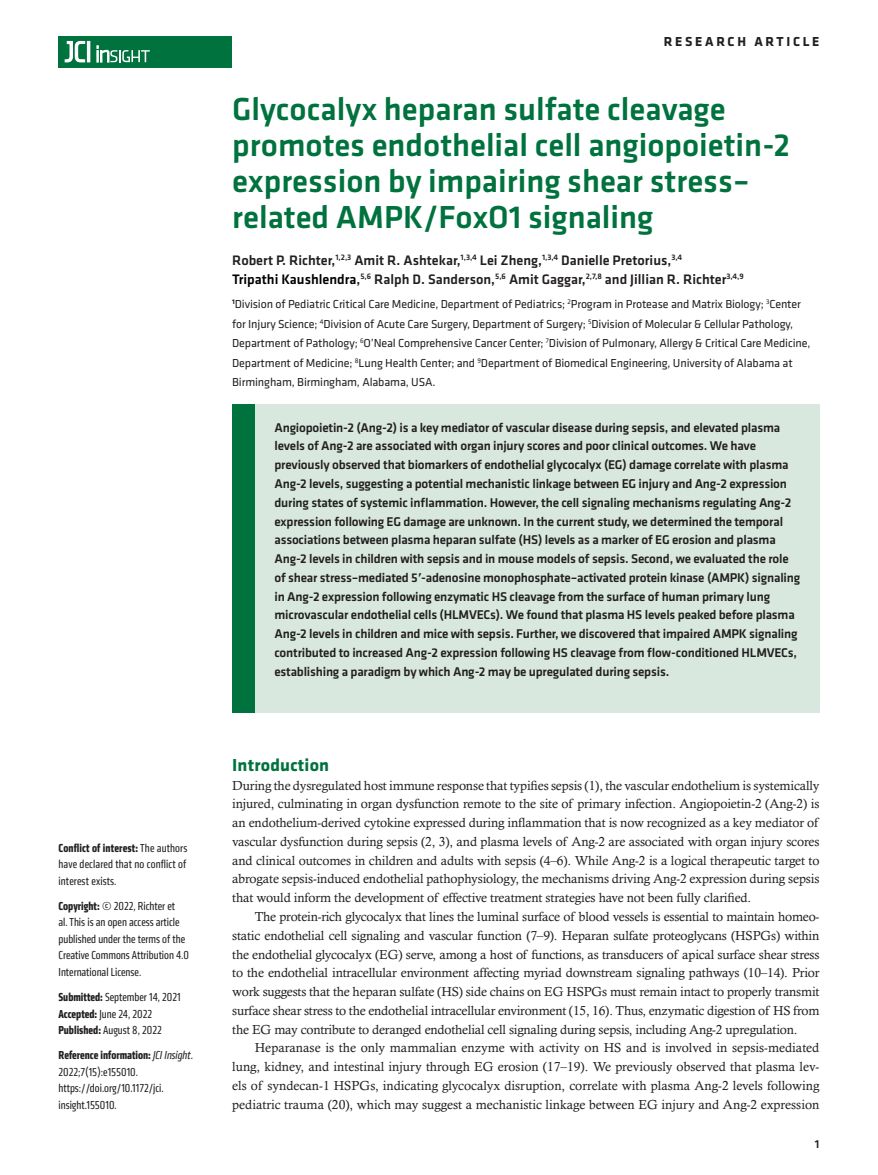
<style>
.page{position:relative;width:878px;height:1175px;background:#fff}
.page>*{position:absolute;margin:0;border:0;box-sizing:border-box;transform-origin:0 0}
.t1{font:500 33px/36px "Klavika Basic";color:#00723e}
.t2{font:700 18px "Klavika";letter-spacing:.01em;color:#00723e}
.t3{font:500 14.25px/19.5px "Klavika Basic";color:#231f20}
.t4{font:700 13.5px "Klavika Basic";letter-spacing:.2em;color:#231f20}
.t5{font:13.2px/18.8px "Calisto MT Std";letter-spacing:-.01em;color:#231f20;text-align:justify}
.t6{font:500 13.2px/18.8px "Klavika Basic";letter-spacing:-.015em;color:#231f20}
.t7{font:12px/19.5px "Klavika";letter-spacing:-.01em;color:#231f20}
.t8{font:condensed 12px/16.5px "Klavika";color:#231f20}
.t9{font:500 12px "Klavika Basic";color:#231f20}
.s1{font-weight:700}
.s2{font-style:italic}
.s3{color:#000}
.s4{font-family:"Times New Roman";font-weight:700}
</style>
<div class="page">
<div style="left:59px;top:36px;width:173px;height:31px;background:#00723e"></div>
<hr style="left:87px;top:41px;width:3px;height:21px;background:#fff">
<svg style="left:64px;top:41px;width:21px;height:22px"></svg>
<svg style="left:97px;top:46px;width:53px;height:16px"></svg>
<div style="left:232px;top:405px;width:587px;height:308px;background:#d8e8df"></div>
<div style="left:232px;top:405px;width:22px;height:308px;background:#00723e"></div>
<p class="t8" style="left:59px;top:839px;width:130px;text-align:justify"><span class="s1">Conflict of interest:</span> The authors have declared that no conflict of interest exists.</p>
<p class="t8" style="left:59px;top:897px;width:132px"><span class="s1">Copyright:</span> © 2022, Richter et<br>al. This is an open access article published under the terms of the<br>Creative Commons Attribution 4.0<br>International License.</p>
<p class="t8" style="left:59px;top:988px;width:124px"><span class="s1">Submitted:</span> September 14, 2021<br><span class="s1">Accepted:</span> June 24, 2022<br><span class="s1">Published:</span> August 8, 2022</p>
<p class="t8" style="left:59px;top:1046px;width:136px"><span class="s1">Reference information:</span> <span class="s2">JCI Insight</span>.<br>2022;7(15):e155010. https://doi.org/10.1172/jci. insight.155010.</p>
<p class="t4" style="left:663px;top:32px;width:157px">RESEARCH ARTICLE</p>
<h1 class="t1" style="left:232px;top:91px;width:559px">Glycocalyx heparan sulfate cleavage promotes endothelial cell angiopoietin-2 expression by impairing shear stress– related AMPK/FoxO1 signaling</h1>
<p class="t3" style="left:232px;top:250px;width:513px">Robert P. Richter,<sup>1,2,3</sup> Amit R. Ashtekar,<sup>1,3,4</sup> Lei Zheng,<sup>1,3,4</sup> Danielle Pretorius,<sup>3,4<br></sup><span class="s3">Tripathi Kaushlendra</span>,<sup>5,6</sup> Ralph D. Sanderson,<sup>5,6</sup> Amit Gaggar,<sup>2,7,8</sup> and Jillian R. Richter<sup>3,4,9</sup></p>
<p class="t7" style="left:232px;top:294px;width:580px"><sup>1</sup>Division of Pediatric Critical Care Medicine, Department of Pediatrics; <sup>2</sup>Program in Protease and Matrix Biology; <sup>3</sup>Center for Injury Science; <sup>4</sup>Division of Acute Care Surgery, Department of Surgery; <sup>5</sup>Division of Molecular &amp; Cellular Pathology, Department of Pathology; <sup>6</sup>O’Neal Comprehensive Cancer Center; <sup>7</sup>Division of Pulmonary, Allergy &amp; Critical Care Medicine, Department of Medicine; <sup>8</sup>Lung Health Center; and <sup>9</sup>Department of Biomedical Engineering, University of Alabama at Birmingham, Birmingham, Alabama, USA.</p>
<p class="t6" style="left:274px;top:417px;width:527px">Angiopoietin-2 (Ang-2) is a key mediator of vascular disease during sepsis, and elevated plasma levels of Ang-2 are associated with organ injury scores and poor clinical outcomes. We have previously observed that biomarkers of endothelial glycocalyx (EG) damage correlate with plasma Ang-2 levels, suggesting a potential mechanistic linkage between EG injury and Ang-2 expression during states of systemic inflammation. However, the cell signaling mechanisms regulating Ang-2 expression following EG damage are unknown. In the current study, we determined the temporal associations between plasma heparan sulfate (HS) levels as a marker of EG erosion and plasma Ang-2 levels in children with sepsis and in mouse models of sepsis. Second, we evaluated the role of shear stress–mediated 5<span class="s4">′</span>-adenosine monophosphate–activated protein kinase (AMPK) signaling in Ang-2 expression following enzymatic HS cleavage from the surface of human primary lung microvascular endothelial cells (HLMVECs). We found that plasma HS levels peaked before plasma Ang-2 levels in children and mice with sepsis. Further, we discovered that impaired AMPK signaling contributed to increased Ang-2 expression following HS cleavage from flow-conditioned HLMVECs, establishing a paradigm by which Ang-2 may be upregulated during sepsis.</p>
<h2 class="t2" style="left:232px;top:752px;width:98px">Introduction</h2>
<p class="t5" style="left:232px;top:775px;width:588px">During the dysregulated host immune response that typifies sepsis (1), the vascular endothelium is systemically injured, culminating in organ dysfunction remote to the site of primary infection. Angiopoietin-2 (Ang-2) is an endothelium-derived cytokine expressed during inflammation that is now recognized as a key mediator of vascular dysfunction during sepsis (2, 3), and plasma levels of Ang-2 are associated with organ injury scores and clinical outcomes in children and adults with sepsis (4–6). While Ang-2 is a logical therapeutic target to abrogate sepsis-induced endothelial pathophysiology, the mechanisms driving Ang-2 expression during sepsis that would inform the development of effective treatment strategies have not been fully clarified.</p>
<p class="t5" style="left:232px;top:907px;width:588px;text-indent:22px">The protein-rich glycocalyx that lines the luminal surface of blood vessels is essential to maintain homeo&shy;static endothelial cell signaling and vascular function (7–9). Heparan sulfate proteoglycans (HSPGs) within the endothelial glycocalyx (EG) serve, among a host of functions, as transducers of apical surface shear stress to the endothelial intracellular environment affecting myriad downstream signaling pathways (10–14). Prior work suggests that the heparan sulfate (HS) side chains on EG HSPGs must remain intact to properly transmit surface shear stress to the endothelial intracellular environment (15, 16). Thus, enzymatic digestion of HS from the EG may contribute to deranged endothelial cell signaling during sepsis, including Ang-2 upregulation.</p>
<p class="t5" style="left:232px;top:1038px;width:588px;text-indent:22px">Heparanase is the only mammalian enzyme with activity on HS and is involved in sepsis-mediated lung, kidney, and intestinal injury through EG erosion (17–19). We previously observed that plasma lev&shy;els of syndecan-1 HSPGs, indicating glycocalyx disruption, correlate with plasma Ang-2 levels following pediatric trauma (20), which may suggest a mechanistic linkage between EG injury and Ang-2 expression</p>
<p class="t9" style="left:814px;top:1135px;width:6px">1</p>
</div>
